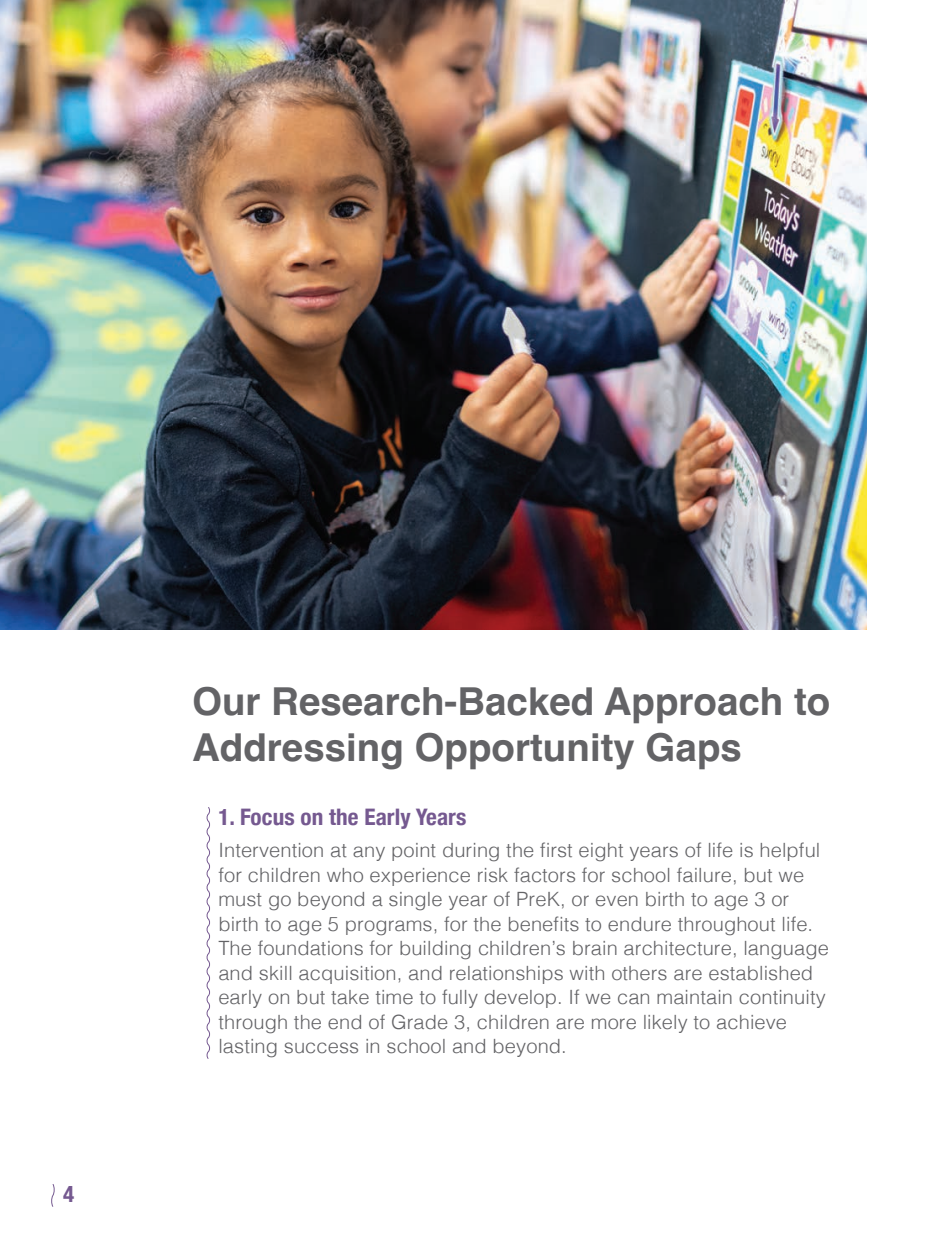
<style>
.page{position:relative;width:945px;height:1260px;background:#fff}
.page>*{position:absolute;margin:0;border:0;box-sizing:border-box;transform-origin:0 0}
.t1{font:700 38.5px/46.2px "Helvetica";color:#636366}
.t2{font:700 condensed 22.75px "Helvetica Neue";letter-spacing:.005em;color:#755990}
.t3{font:300 19.6px/24.5px "Helvetica";letter-spacing:.005em;color:#636366}
</style>
<div class="page">
<svg style="left:51px;top:1184px;width:4px;height:23px"></svg>
<svg style="left:206px;top:807px;width:4px;height:252px"></svg>
<img style="left:0;top:0;width:866px;height:630px">
<p class="t2" style="left:63px;top:1175px;width:13px">4</p>
<h1 class="t1" style="left:192px;top:682px;width:640px">Our Research-Backed Approach to<br>Addressing Opportunity Gaps</h1>
<p class="t2" style="left:218px;top:798px;width:250px">1. Focus on the Early Years</p>
<p class="t3" style="left:218px;top:837px;width:612px">Intervention at any point during the first eight years of life is helpful for children who experience risk factors for school failure, but we must go beyond a single year of PreK, or even birth to age 3 or birth to age 5 programs, for the benefits to endure throughout life.<br>The foundations for building children’s brain architecture, language and skill acquisition, and relationships with others are established early on but take time to fully develop. If we can maintain continuity through the end of Grade 3, children are more likely to achieve lasting success in school and beyond.</p>
</div>
